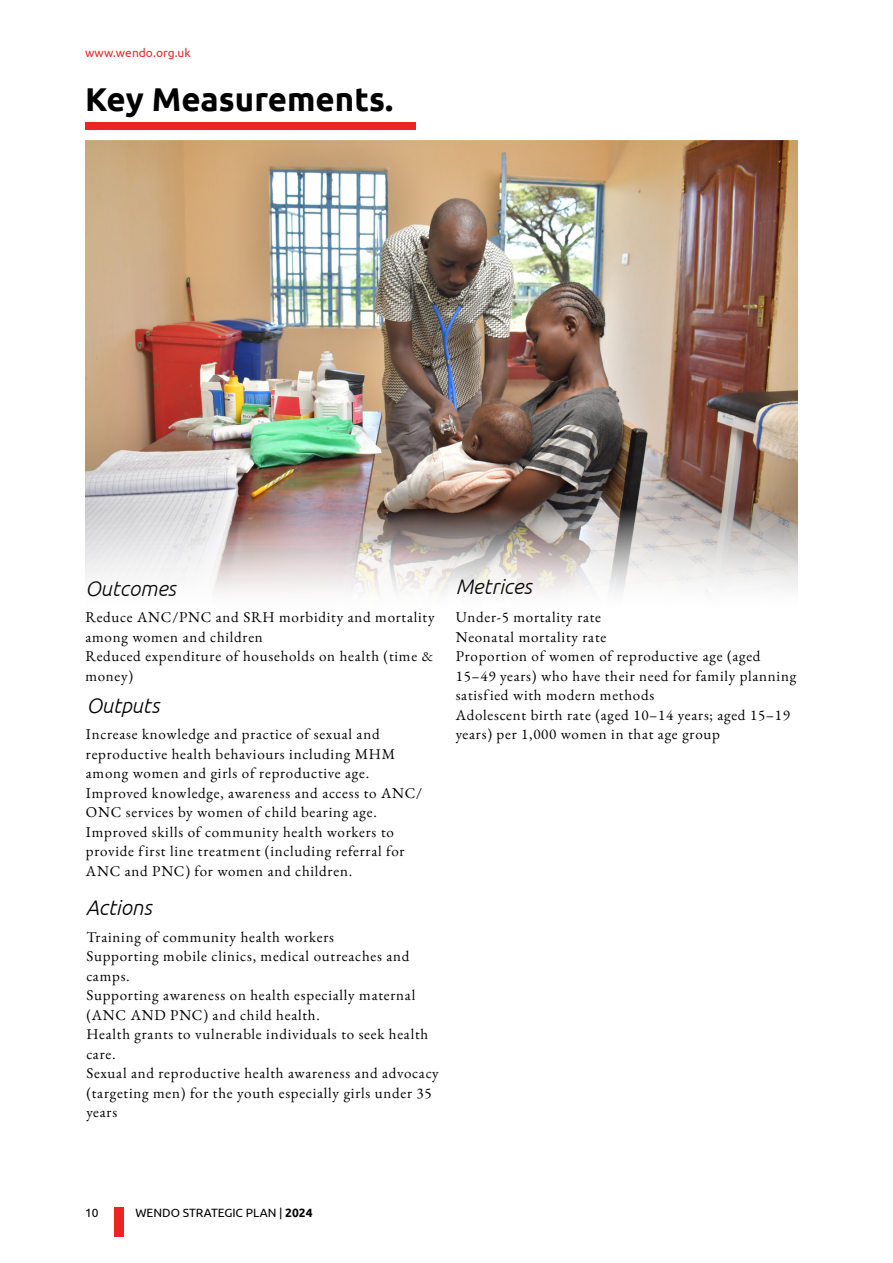
<style>
.page{position:relative;width:893px;height:1263px;background:#fff}
.page>*{position:absolute;margin:0;border:0;box-sizing:border-box;transform-origin:0 0}
.Headings_1{font:700 33px "Ubuntu";color:#000}
.Headings_2{font:italic 300 21px "Ubuntu";color:#000}
.t1{font:15px/19.5px "EB Garamond";letter-spacing:.05em;color:#000}
.t2{font:12px "Ubuntu";color:#000}
.t3{font:12px "Ubuntu";color:#e52929}
.s1{font-weight:700}
</style>
<div class="page">
<div style="left:115px;top:1207px;width:9px;height:29px;background:#ed2424"></div>
<div style="left:85px;top:122px;width:330px;height:8px;background:#ed2424"></div>
<img style="left:85px;top:141px;width:713px;height:452px">
<p class="t3" style="left:85px;top:46px;width:107px">www.wendo.org.uk</p>
<p class="Headings_1" style="left:85px;top:79px;width:309px">Key Measurements.</p>
<p class="Headings_2" style="left:85px;top:576px;width:92px">Outcomes</p>
<p class="t1" style="left:85px;top:608px;width:351px">Reduce ANC/PNC and SRH morbidity and mortality among women and children</p>
<p class="t1" style="left:85px;top:647px;width:349px">Reduced expenditure of households on health (time &amp; money)</p>
<p class="Headings_2" style="left:86px;top:692px;width:75px">Outputs</p>
<p class="t1" style="left:86px;top:724px;width:311px">Increase knowledge and practice of sexual and reproductive health behaviours including MHM among women and girls of reproductive age.</p>
<p class="t1" style="left:86px;top:783px;width:338px">Improved knowledge, awareness and access to ANC/<br>ONC services by women of child bearing age.</p>
<p class="t1" style="left:86px;top:822px;width:320px">Improved skills of community health workers to provide first line treatment (including referral for<br>ANC and PNC) for women and children.</p>
<p class="Headings_2" style="left:86px;top:895px;width:68px">Actions</p>
<p class="t1" style="left:86px;top:927px;width:249px">Training of community health workers</p>
<p class="t1" style="left:86px;top:946px;width:325px">Supporting mobile clinics, medical outreaches and camps.</p>
<p class="t1" style="left:86px;top:985px;width:330px">Supporting awareness on health especially maternal (ANC AND PNC) and child health.</p>
<p class="t1" style="left:86px;top:1024px;width:343px">Health grants to vulnerable individuals to seek health care.</p>
<p class="t1" style="left:86px;top:1063px;width:354px">Sexual and reproductive health awareness and advocacy (targeting men) for the youth especially girls under 35 years</p>
<p class="Headings_2" style="left:456px;top:573px;width:78px">Metrices</p>
<p class="t1" style="left:456px;top:607px;width:147px">Under-5 mortality rate</p>
<p class="t1" style="left:456px;top:627px;width:152px">Neonatal mortality rate</p>
<p class="t1" style="left:456px;top:646px;width:342px">Proportion of women of reproductive age (aged<br>15–49 years) who have their need for family planning satisfied with modern methods</p>
<p class="t1" style="left:456px;top:705px;width:336px">Adolescent birth rate (aged 10–14 years; aged 15–19 years) per 1,000 women in that age group</p>
<p class="t2" style="left:85px;top:1205px;width:15px">10</p>
<p class="t2" style="left:135px;top:1205px;width:179px">WENDO STRATEGIC PLAN | <span class="s1">2024</span></p>
</div>
